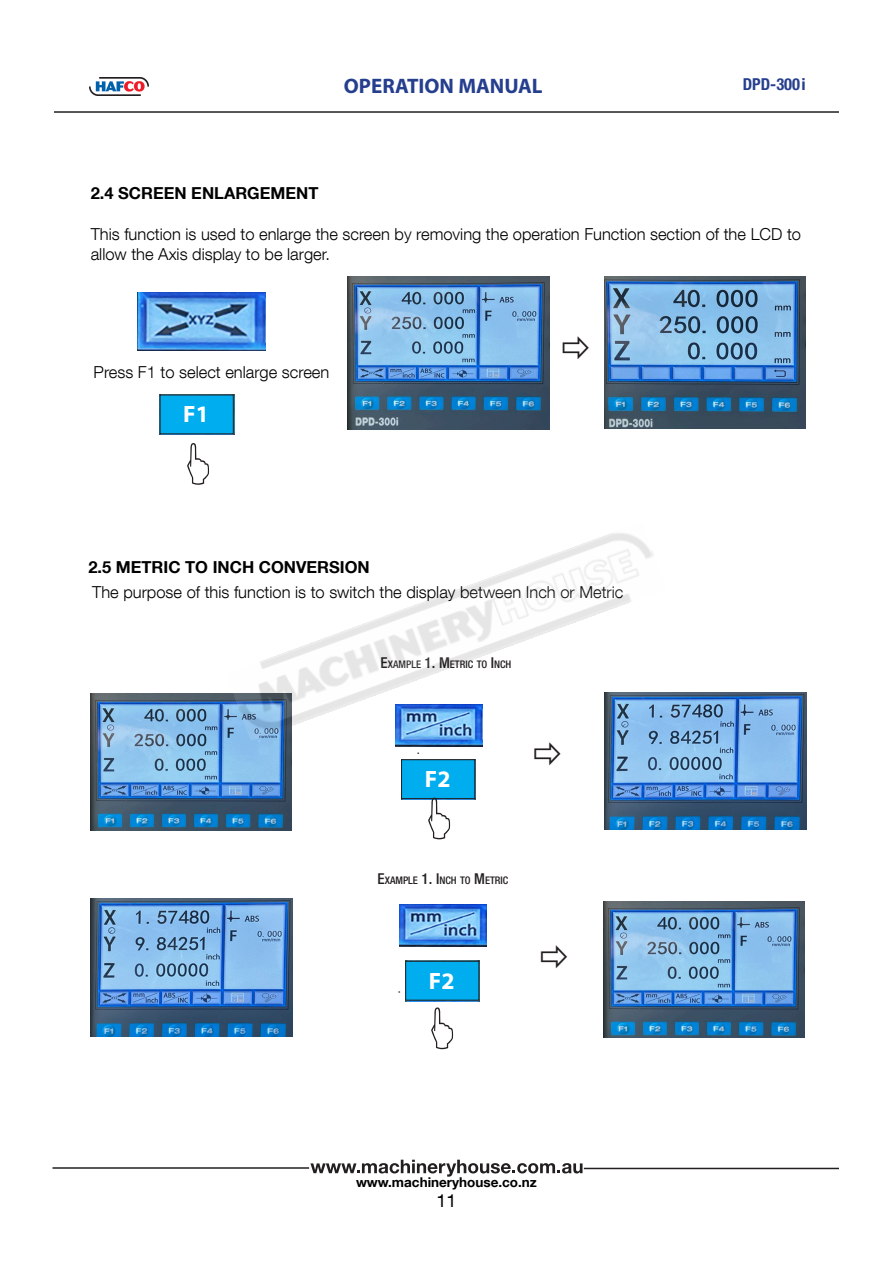
<style>
.page{position:relative;width:893px;height:1263px;background:#fff}
.page>*{position:absolute;margin:0;border:0;box-sizing:border-box;transform-origin:0 0}
.t1{font:700 23.7px "Myriad Pro";color:#fff}
.t2{font:700 21px "Myriad Pro";color:#253f8e}
.t3{font:18px "Helvetica Neue LT Com";color:#000}
.t4{font:300 16.5px/19.8px "Helvetica Neue LT Com";color:#000}
.t5{font:700 16.5px "Helvetica Neue LT Com";color:#000}
.t6{font:700 condensed 16.5px "Helvetica Neue LT Std";color:#253f8e}
.t7{font:700 13.5px "Helvetica Neue LT Com";color:#000}
.t8{font:500 condensed 10.5px "Helvetica Neue LT Std";color:#231f20}
.s1{font-family:"Helvetica Neue LT Com";font-stretch:normal}
.s2{font-size:15px}
</style>
<div class="page">
<hr style="left:54px;top:111px;width:785px;height:2px;background:#231f20">
<img style="left:89px;top:77px;width:59px;height:18px">
<svg style="left:310px;top:1160px;width:272px;height:16px"></svg>
<hr style="left:53px;top:1167px;width:256px;height:2px;background:#231f20">
<hr style="left:584px;top:1168px;width:255px;height:1px;background:#231f20">
<img style="left:138px;top:292px;width:127px;height:58px">
<img style="left:348px;top:277px;width:201px;height:153px">
<img style="left:604px;top:276px;width:202px;height:153px">
<img style="left:395px;top:740px;width:87px;height:6px">
<img style="left:90px;top:694px;width:202px;height:136px">
<img style="left:605px;top:692px;width:202px;height:138px">
<div style="left:402px;top:760px;width:73px;height:38px;background:#00aeef"></div>
<div style="left:401px;top:759px;width:74px;height:40px;border:1px solid #231f20"></div>
<img style="left:91px;top:898px;width:202px;height:138px">
<img style="left:603px;top:901px;width:202px;height:137px">
<img style="left:400px;top:905px;width:86px;height:41px">
<div style="left:406px;top:961px;width:73px;height:39px;background:#00aeef"></div>
<div style="left:405px;top:961px;width:74px;height:40px;border:1px solid #231f20"></div>
<img style="left:160px;top:434px;width:74px;height:1px">
<div style="left:160px;top:395px;width:73px;height:39px;background:#00aeef"></div>
<div style="left:160px;top:394px;width:74px;height:40px;border:1px solid #231f20"></div>
<img style="left:227px;top:532px;width:439px;height:208px">
<svg style="left:428px;top:797px;width:22px;height:3px"></svg>
<p class="t2" style="left:344px;top:73px;width:200px">OPERATION MANUAL</p>
<p class="t6" style="left:743px;top:74px;width:65px">DPD-300<span class="s1">i</span></p>
<p class="t5" style="left:91px;top:182px;width:229px">2.4 SCREEN ENLARGEMENT</p>
<p class="t4" style="left:91px;top:224px;width:712px">This function is used to enlarge the screen by removing the operation Function section of the LCD to allow the Axis display to be larger.</p>
<p class="t4" style="left:94px;top:362px;width:237px">Press F1 to select enlarge screen</p>
<h1 class="t1" style="left:183px;top:399px;width:27px">F1</h1>
<p class="t5" style="left:88px;top:557px;width:283px">2.5 METRIC TO INCH CONVERSION</p>
<p class="t4" style="left:92px;top:582px;width:533px">The purpose of this function is to switch the display between Inch or Metric</p>
<p class="t8" style="left:381px;top:658px;width:132px"><span class="s2">E</span>XAMPLE <span class="s2">1. M</span> ETRIC TO <span class="s2">I</span>NCH</p>
<h1 class="t1" style="left:425px;top:764px;width:27px">F2</h1>
<p class="t8" style="left:378px;top:874px;width:132px"><span class="s2">E</span>XAMPLE <span class="s2">1. I</span>NCH TO <span class="s2">M</span> ETRIC</p>
<h1 class="t1" style="left:429px;top:965px;width:27px">F2</h1>
<p class="t7" style="left:356px;top:1173px;width:182px">www.machineryhouse.co.nz</p>
<p class="t3" style="left:436px;top:1189px;width:22px">11</p>
</div>
